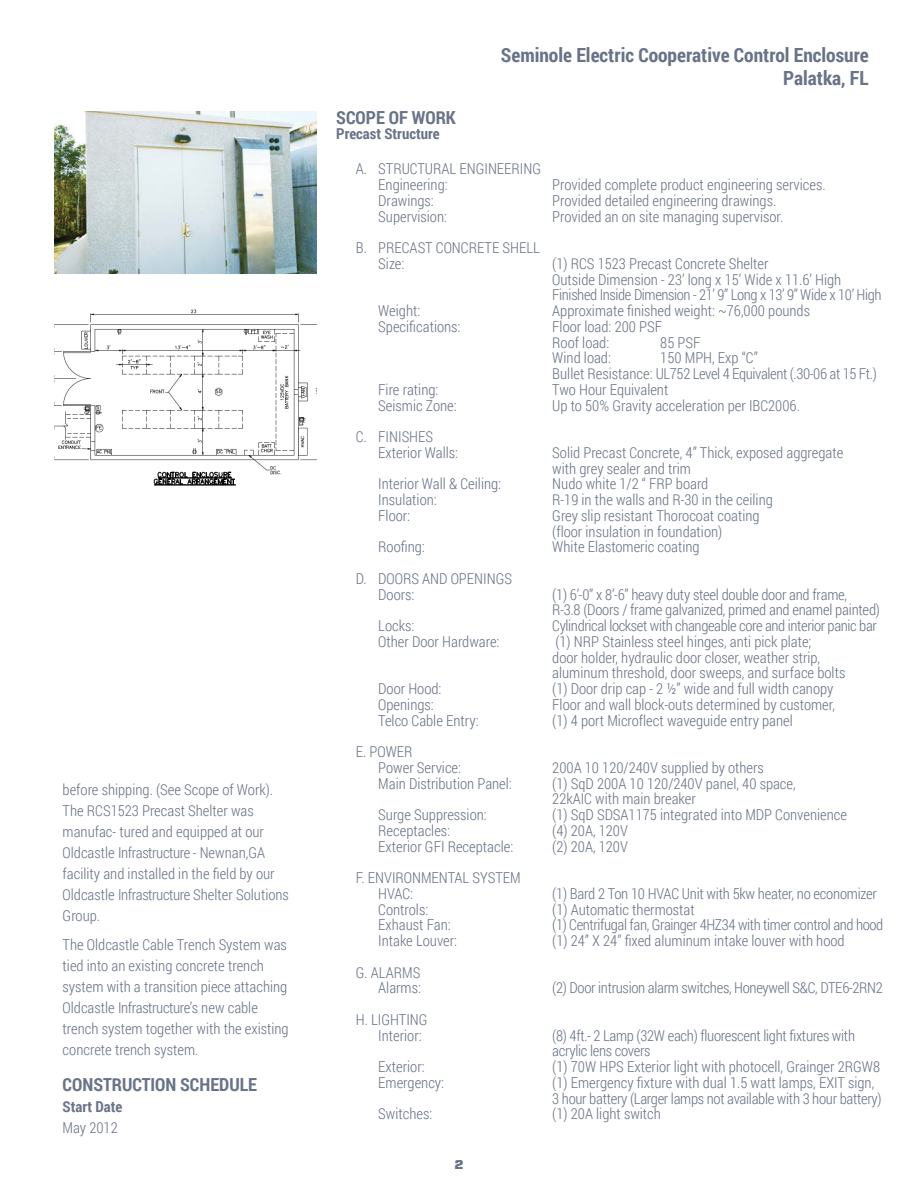
<style>
.page{position:relative;width:918px;height:1188px;background:#fff}
.page>*{position:absolute;margin:0;border:0;box-sizing:border-box;transform-origin:0 0}
.t1{font:700 19.5px/22.5px "Roboto Condensed";color:#697387;text-align:right}
.t2{font:700 18px "Roboto Condensed";color:#697387}
.t3{font:300 15px/15.8px "Roboto Condensed";color:#697387}
.t4{font:300 15px/15.8px "Roboto Condensed";letter-spacing:-.02em;color:#697387}
.t5{font:300 15px/15.8px "Roboto Condensed";letter-spacing:-.025em;color:#697387}
.t6{font:700 15px "Roboto Condensed";color:#697387}
.t7{font:900 12.75px "Forza";color:#697387}
</style>
<div class="page">
<img style="left:55px;top:111px;width:261px;height:163px">
<img style="left:55px;top:309px;width:261px;height:177px">
<p class="t3" style="left:63px;top:779px;width:228px;line-height:21px">before shipping. (See Scope of Work).<br>The RCS1523 Precast Shelter was manufac- tured and equipped at our Oldcastle Infrastructure - Newnan,GA facility and installed in the field by our Oldcastle Infrastructure Shelter Solutions Group.</p>
<p class="t3" style="left:63px;top:934px;width:228px;line-height:21px">The Oldcastle Cable Trench System was tied into an existing concrete trench system with a transition piece attaching Oldcastle Infrastructure’s new cable trench system together with the existing concrete trench system.</p>
<p class="t2" style="left:63px;top:1072px;width:196px">CONSTRUCTION SCHEDULE</p>
<p class="t6" style="left:63px;top:1096px;width:61px">Start Date</p>
<p class="t3" style="left:63px;top:1119px;width:57px">May 2012</p>
<h1 class="t1" style="left:501px;top:43px;width:369px">Seminole Electric Cooperative Control Enclosure<br>Palatka, FL</h1>
<p class="t2" style="left:336px;top:105px;width:121px">SCOPE OF WORK</p>
<p class="t6" style="left:336px;top:123px;width:105px">Precast Structure</p>
<p class="t3" style="left:378px;top:161px;width:164px;text-indent:-22px">A. STRUCTURAL ENGINEERING<br>Engineering:</p>
<p class="t3" style="left:552px;top:177px;width:275px">Provided complete product engineering services.</p>
<p class="t3" style="left:378px;top:192px;width:57px">Drawings:</p>
<p class="t3" style="left:552px;top:192px;width:225px">Provided detailed engineering drawings.</p>
<p class="t3" style="left:378px;top:208px;width:70px">Supervision:</p>
<p class="t3" style="left:552px;top:208px;width:233px">Provided an on site managing supervisor.</p>
<p class="t3" style="left:378px;top:240px;width:163px;text-indent:-22px">B. PRECAST CONCRETE SHELL<br>Size:</p>
<p class="t3" style="left:552px;top:255px;width:331px">(1) RCS 1523 Precast Concrete Shelter<br>Outside Dimension - 23’ long x 15’ Wide x 11.6’ High<br>Finished Inside Dimension - 21’ 9” Long x 13’ 9” Wide x 10’ High</p>
<p class="t3" style="left:378px;top:303px;width:44px">Weight:</p>
<p class="t3" style="left:552px;top:303px;width:259px">Approximate finished weight: ~76,000 pounds</p>
<p class="t3" style="left:378px;top:318px;width:84px">Specifications:</p>
<p class="t3" style="left:552px;top:318px;width:111px">Floor load: 200 PSF<br>Roof load:</p>
<p class="t3" style="left:660px;top:334px;width:42px">85 PSF</p>
<p class="t3" style="left:552px;top:350px;width:60px">Wind load:</p>
<p class="t5" style="left:552px;top:350px;width:326px;text-indent:108px">150 MPH, Exp “C”<br>Bullet Resistance: UL752 Level 4 Equivalent (.30-06 at 15 Ft.)</p>
<p class="t3" style="left:378px;top:381px;width:62px">Fire rating:</p>
<p class="t3" style="left:552px;top:381px;width:118px">Two Hour Equivalent</p>
<p class="t3" style="left:378px;top:397px;width:80px">Seismic Zone:</p>
<p class="t3" style="left:552px;top:397px;width:249px">Up to 50% Gravity acceleration per IBC2006.</p>
<p class="t3" style="left:378px;top:429px;width:81px;text-indent:-22px">C. FINISHES<br>Exterior Walls:</p>
<p class="t3" style="left:552px;top:444px;width:293px">Solid Precast Concrete, 4” Thick, exposed aggregate with grey sealer and trim</p>
<p class="t3" style="left:378px;top:476px;width:124px">Interior Wall &amp; Ceiling:</p>
<p class="t3" style="left:552px;top:476px;width:158px">Nudo white 1/2 “ FRP board</p>
<p class="t3" style="left:378px;top:492px;width:60px">Insulation:</p>
<p class="t3" style="left:552px;top:492px;width:222px">R-19 in the walls and R-30 in the ceiling</p>
<p class="t3" style="left:378px;top:507px;width:33px">Floor:</p>
<p class="t3" style="left:552px;top:507px;width:209px">Grey slip resistant Thorocoat coating (floor insulation in foundation)</p>
<p class="t3" style="left:378px;top:539px;width:48px">Roofing:</p>
<p class="t3" style="left:552px;top:539px;width:149px">White Elastomeric coating</p>
<p class="t3" style="left:378px;top:570px;width:135px;text-indent:-23px">D. DOORS AND OPENINGS<br>Doors:</p>
<p class="t3" style="left:552px;top:586px;width:329px">(1) 6’-0” x 8’-6” heavy duty steel double door and frame,<br>R-3.8 (Doors / frame galvanized, primed and enamel painted)</p>
<p class="t3" style="left:378px;top:618px;width:38px">Locks:</p>
<p class="t5" style="left:552px;top:618px;width:326px">Cylindrical lockset with changeable core and interior panic bar</p>
<p class="t3" style="left:378px;top:633px;width:123px">Other Door Hardware:</p>
<p class="t3" style="left:552px;top:633px;width:295px">(1) NRP Stainless steel hinges, anti pick plate;<br>door holder, hydraulic door closer, weather strip, aluminum threshold, door sweeps, and surface bolts</p>
<p class="t3" style="left:378px;top:681px;width:65px">Door Hood:</p>
<p class="t3" style="left:552px;top:681px;width:283px">(1) Door drip cap - 2 ½” wide and full width canopy</p>
<p class="t3" style="left:378px;top:696px;width:57px">Openings:</p>
<p class="t3" style="left:552px;top:696px;width:284px">Floor and wall block-outs determined by customer,</p>
<p class="t3" style="left:378px;top:712px;width:102px">Telco Cable Entry:</p>
<p class="t3" style="left:552px;top:712px;width:242px">(1) 4 port Microflect waveguide entry panel</p>
<p class="t3" style="left:378px;top:744px;width:84px;text-indent:-22px">E. POWER<br>Power Service:</p>
<p class="t3" style="left:552px;top:759px;width:213px">200A 10 120/240V supplied by others</p>
<p class="t3" style="left:378px;top:775px;width:135px">Main Distribution Panel:</p>
<p class="t3" style="left:552px;top:775px;width:245px">(1) SqD 200A 10 120/240V panel, 40 space,<br>22kAIC with main breaker</p>
<p class="t3" style="left:378px;top:807px;width:110px">Surge Suppression:</p>
<p class="t3" style="left:552px;top:807px;width:296px">(1) SqD SDSA1175 integrated into MDP Convenience</p>
<p class="t3" style="left:378px;top:822px;width:73px">Receptacles:</p>
<p class="t3" style="left:552px;top:822px;width:77px">(4) 20A, 120V</p>
<p class="t3" style="left:378px;top:838px;width:137px">Exterior GFI Receptacle:</p>
<p class="t3" style="left:552px;top:838px;width:77px">(2) 20A, 120V</p>
<p class="t3" style="left:378px;top:870px;width:144px;text-indent:-22px">F. ENVIRONMENTAL SYSTEM<br>HVAC:</p>
<p class="t3" style="left:552px;top:885px;width:326px">(1) Bard 2 Ton 10 HVAC Unit with 5kw heater, no economizer</p>
<p class="t3" style="left:378px;top:901px;width:51px">Controls:</p>
<p class="t3" style="left:552px;top:901px;width:144px">(1) Automatic thermostat</p>
<p class="t3" style="left:378px;top:917px;width:74px">Exhaust Fan:</p>
<p class="t5" style="left:552px;top:917px;width:333px">(1) Centrifugal fan, Grainger 4HZ34 with timer control and hood</p>
<p class="t3" style="left:378px;top:933px;width:80px">Intake Louver:</p>
<p class="t3" style="left:552px;top:933px;width:294px">(1) 24” X 24” fixed aluminum intake louver with hood</p>
<p class="t3" style="left:356px;top:964px;width:67px;text-align:right">G. ALARMS<br>Alarms:</p>
<p class="t4" style="left:552px;top:980px;width:332px">(2) Door intrusion alarm switches, Honeywell S&amp;C, DTE6-2RN2</p>
<p class="t3" style="left:378px;top:1011px;width:51px;text-indent:-22px">H. LIGHTING<br>Interior:</p>
<p class="t4" style="left:552px;top:1027px;width:304px">(8) 4ft.- 2 Lamp (32W each) fluorescent light fixtures with acrylic lens covers</p>
<p class="t3" style="left:378px;top:1059px;width:48px">Exterior:</p>
<p class="t3" style="left:552px;top:1059px;width:329px">(1) 70W HPS Exterior light with photocell, Grainger 2RGW8</p>
<p class="t3" style="left:378px;top:1074px;width:67px">Emergency:</p>
<p class="t4" style="left:552px;top:1074px;width:331px">(1) Emergency fixture with dual 1.5 watt lamps, EXIT sign,<br>3 hour battery (Larger lamps not available with 3 hour battery)</p>
<p class="t3" style="left:378px;top:1106px;width:56px">Switches:</p>
<p class="t3" style="left:552px;top:1106px;width:110px">(1) 20A light switch</p>
<p class="t7" style="left:454px;top:1156px;width:11px">2</p>
</div>
